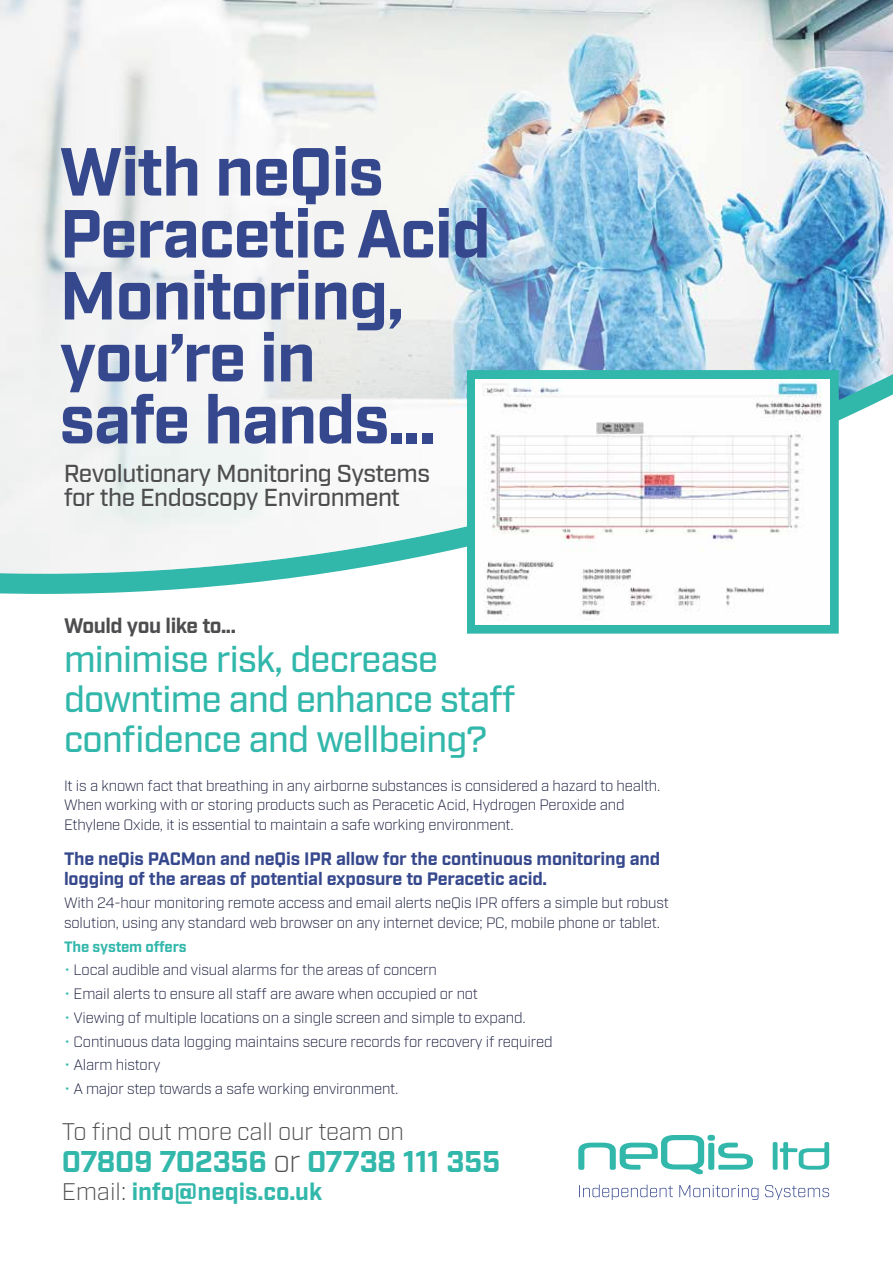
<style>
.page{position:relative;width:893px;height:1263px;background:#fff}
.page>*{position:absolute;margin:0;border:0;box-sizing:border-box;transform-origin:0 0}
.t1{font:700 67.8px/61.9px "Industry";letter-spacing:-.02em;color:#36488d}
.t2{font:500 36.45px/39.8px "Industry";letter-spacing:-.02em;color:#32b7ab}
.t3{font:700 30px "Industry";letter-spacing:-.01em;color:#32b7ab}
.t4{font:500 24.6px/24.6px "Industry";letter-spacing:-.02em;color:#4d4d4f}
.t5{font:300 24px "Industry";letter-spacing:-.01em;color:#4d4d4f}
.t6{font:700 24px "Industry";color:#32b7ab}
.t7{font:700 21px "Industry";letter-spacing:-.02em;color:#4d4d4f}
.t8{font:700 18px/19.5px "Industry";letter-spacing:-.01em;color:#36488d}
.t9{font:300 15px/19.5px "Industry";letter-spacing:-.01em;color:#141839}
.t10{font:700 15px "Industry";letter-spacing:-.02em;color:#32b7ab}
.s1{color:#32b7ab}
.s2{font-weight:300;color:#4d4d4f}
</style>
<div class="page">
<svg style="left:0;top:574px;width:319px;height:20px;fill:#32b7ab"></svg>
<svg style="left:0;top:0;width:893px;height:574px;fill:#f0f2f1"></svg>
<div style="left:467px;top:370px;width:372px;height:264px;background:#32b7ab"></div>
<img style="left:476px;top:379px;width:354px;height:246px">
<svg style="left:579px;top:1184px;width:250px;height:16px"></svg>
<svg style="left:578px;top:1135px;width:251px;height:39px"></svg>
<h1 class="t1" style="left:60px;top:144px;width:433px">With neQis<br>Peracetic Acid<br>Monitoring, you’re in<br>safe hands...</h1>
<h3 class="t4" style="left:64px;top:461px;width:368px">Revolutionary Monitoring Systems for the Endoscopy Environment</h3>
<h3 class="t7" style="left:64px;top:613px;width:173px">Would you like to...</h3>
<h2 class="t2" style="left:64px;top:641px;width:453px">minimise risk, decrease downtime and enhance staff confidence and wellbeing?</h2>
<p class="t9" style="left:64px;top:776px;width:598px">It is a known fact that breathing in any airborne substances is considered a hazard to health.<br>When working with or storing products such as Peracetic Acid, Hydrogen Peroxide and<br>Ethylene Oxide, it is essential to maintain a safe working environment.</p>
<p class="t8" style="left:64px;top:850px;width:598px">The neQis PACMon and neQis IPR allow for the continuous monitoring and logging of the areas of potential exposure to Peracetic acid.</p>
<p class="t9" style="left:64px;top:893px;width:606px">With 24-hour monitoring remote access and email alerts neQis IPR offers a simple but robust solution, using any standard web browser on any internet device; PC, mobile phone or tablet.</p>
<p class="t10" style="left:64px;top:937px;width:124px">The system offers</p>
<p class="t9" style="left:64px;top:960px;width:374px"><span class="s1">•</span> Local audible and visual alarms for the areas of concern</p>
<p class="t9" style="left:64px;top:984px;width:416px"><span class="s1">•</span> Email alerts to ensure all staff are aware when occupied or not</p>
<p class="t9" style="left:64px;top:1008px;width:463px"><span class="s1">•</span> Viewing of multiple locations on a single screen and simple to expand.</p>
<p class="t9" style="left:64px;top:1032px;width:490px"><span class="s1">•</span> Continuous data logging maintains secure records for recovery if required</p>
<p class="t9" style="left:64px;top:1055px;width:98px"><span class="s1">•</span> Alarm history</p>
<p class="t9" style="left:64px;top:1079px;width:336px"><span class="s1">•</span> A major step towards a safe working environment.</p>
<h3 class="t5" style="left:62px;top:1117px;width:344px">To find out more call our team on</h3>
<h3 class="t3" style="left:62px;top:1144px;width:440px">07809 702356 <span class="s2">or</span> 07738 111 355</h3>
<h3 class="t6" style="left:62px;top:1177px;width:262px"><span class="s2">Email:</span> info@neqis.co.uk</h3>
</div>
